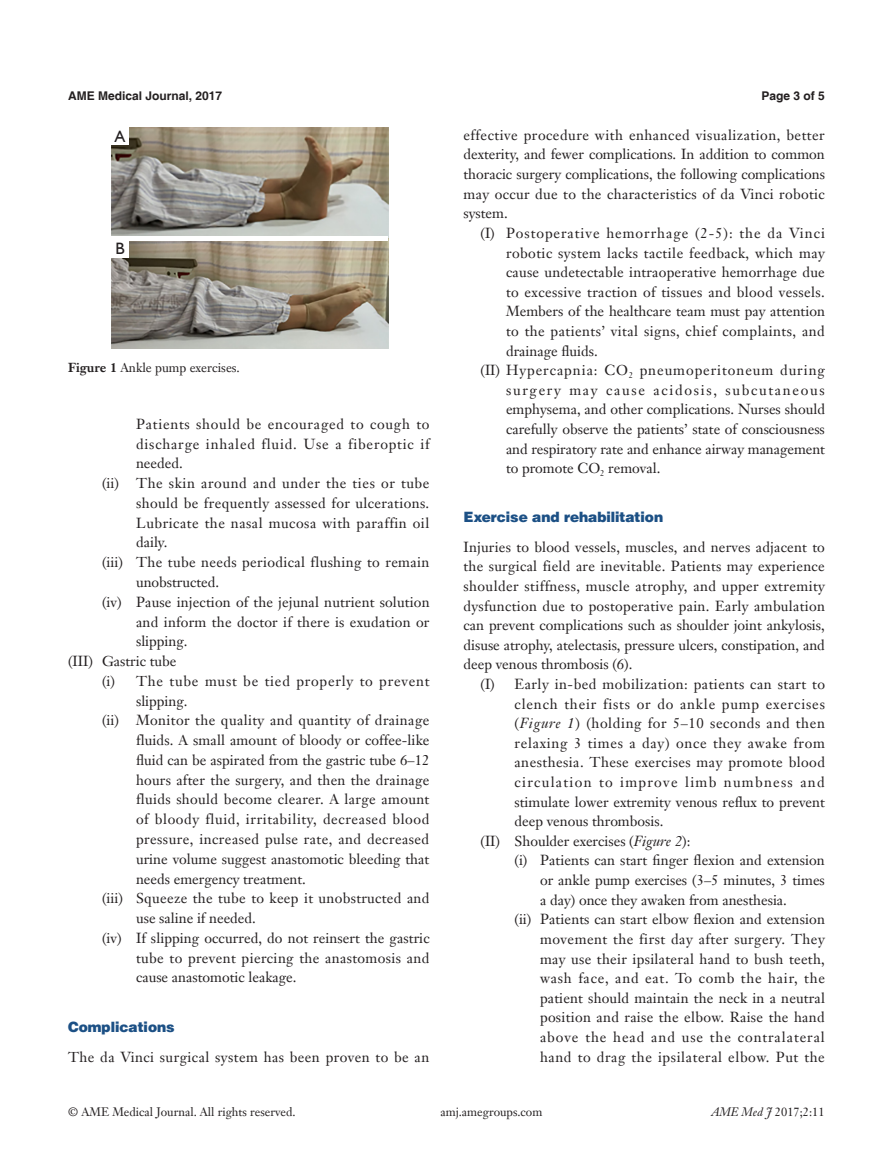
<style>
.page{position:relative;width:893px;height:1170px;background:#fff}
.page>*{position:absolute;margin:0;border:0;box-sizing:border-box;transform-origin:0 0}
.t1{font:16.5px "Humanist 521 BT";color:#231f20}
.t2{font:14.25px/19.6px "Janson Text LT";letter-spacing:.015em;color:#231f20;text-align:justify}
.t3{font:14.25px/19.8px "Janson Text LT";letter-spacing:.055em;color:#231f20}
.一级标题-6_5{font:900 14.25px "Helvetica";color:#1c5085}
.一级标题正体{font:12.75px "Janson Text LT";color:#231f20}
.t4{font:12px "Janson Text LT";color:#231f20}
.t5{font:700 12px "Helvetica";color:#231f20}
.s1{font-weight:700}
.s2{font-style:italic}
</style>
<div class="page">
<img style="left:112px;top:128px;width:276px;height:220px">
<div style="left:112px;top:128px;width:17px;height:17px;background:#fff"></div>
<div style="left:112px;top:240px;width:17px;height:17px;background:#fff"></div>
<hr style="left:112px;top:236px;width:276px;height:4px;background:#fff">
<p class="t5" style="left:68px;top:88px;width:156px">AME Medical Journal, 2017</p>
<p class="t5" style="left:762px;top:88px;width:65px">Page 3 of 5</p>
<p class="t1" style="left:115px;top:126px;width:12px">A</p>
<p class="t1" style="left:115px;top:238px;width:11px">B</p>
<p class="一级标题正体" style="left:68px;top:359px;width:173px"><span class="s1">Figure 1</span> Ankle pump exercises.</p>
<p class="t2" style="left:136px;top:414px;width:295px">Patients should be encouraged to cough to discharge inhaled fluid. Use a fiberoptic if needed.</p>
<p class="t2" style="left:136px;top:473px;width:295px;text-indent:-34px">(ii) The skin around and under the ties or tube should be frequently assessed for ulcerations.<br>Lubricate the nasal mucosa with paraffin oil daily.</p>
<p class="t2" style="left:136px;top:552px;width:295px;text-indent:-34px">(iii) The tube needs periodical flushing to remain unobstructed.</p>
<p class="t2" style="left:136px;top:591px;width:295px;text-indent:-34px">(iv) Pause injection of the jejunal nutrient solution and inform the doctor if there is exudation or slipping.</p>
<p class="t2" style="left:68px;top:651px;width:110px">(III) Gastric tube</p>
<p class="t3" style="left:136px;top:670px;width:295px;text-indent:-34px">(i) The tube must be tied properly to prevent slipping.</p>
<p class="t2" style="left:136px;top:710px;width:295px;text-indent:-34px">(ii) Monitor the quality and quantity of drainage fluids. A small amount of bloody or coffee-like fluid can be aspirated from the gastric tube 6–12 hours after the surgery, and then the drainage fluids should become clearer. A large amount of bloody fluid, irritability, decreased blood pressure, increased pulse rate, and decreased urine volume suggest anastomotic bleeding that needs emergency treatment.</p>
<p class="t2" style="left:136px;top:888px;width:295px;text-indent:-34px">(iii) Squeeze the tube to keep it unobstructed and use saline if needed.</p>
<p class="t2" style="left:136px;top:927px;width:295px;text-indent:-34px">(iv) If slipping occurred, do not reinsert the gastric tube to prevent piercing the anastomosis and cause anastomotic leakage.</p>
<p class="一级标题-6_5" style="left:68px;top:1017px;width:108px">Complications</p>
<p class="t2" style="left:68px;top:1046px;width:363px">The da Vinci surgical system has been proven to be an</p>
<p class="t2" style="left:463px;top:125px;width:363px">effective procedure with enhanced visualization, better dexterity, and fewer complications. In addition to common thoracic surgery complications, the following complications may occur due to the characteristics of da Vinci robotic system.</p>
<p class="t2" style="left:506px;top:223px;width:321px;text-indent:-26px">(I) Postoperative hemorrhage (2-5): the da Vinci robotic system lacks tactile feedback, which may cause undetectable intraoperative hemorrhage due to excessive traction of tissues and blood vessels.<br>Members of the healthcare team must pay attention to the patients’ vital signs, chief complaints, and drainage fluids.</p>
<p class="t2" style="left:506px;top:360px;width:321px;text-indent:-26px">(II) Hypercapnia: CO<sub>2</sub> pneumoperitoneum during surgery may cause acidosis, subcutaneous emphysema, and other complications. Nurses should carefully observe the patients’ state of consciousness and respiratory rate and enhance airway management to promote CO<sub>2</sub> removal.</p>
<p class="一级标题-6_5" style="left:463px;top:508px;width:201px">Exercise and rehabilitation</p>
<p class="t2" style="left:463px;top:536px;width:363px">Injuries to blood vessels, muscles, and nerves adjacent to the surgical field are inevitable. Patients may experience shoulder stiffness, muscle atrophy, and upper extremity dysfunction due to postoperative pain. Early ambulation can prevent complications such as shoulder joint ankylosis, disuse atrophy, atelectasis, pressure ulcers, constipation, and deep venous thrombosis (6).</p>
<p class="t2" style="left:514px;top:674px;width:312px;text-indent:-34px">(I) Early in-bed mobilization: patients can start to clench their fists or do ankle pump exercises (<span class="s2">Figure 1</span>) (holding for 5–10 seconds and then relaxing 3 times a day) once they awake from anesthesia. These exercises may promote blood circulation to improve limb numbness and stimulate lower extremity venous reflux to prevent deep venous thrombosis.</p>
<p class="t2" style="left:480px;top:830px;width:211px">(II) Shoulder exercises (<span class="s2">Figure 2</span>):</p>
<p class="t2" style="left:540px;top:850px;width:286px;text-indent:-26px">(i) Patients can start finger flexion and extension or ankle pump exercises (3–5 minutes, 3 times a day) once they awaken from anesthesia.</p>
<p class="t2" style="left:540px;top:909px;width:287px;text-indent:-26px">(ii) Patients can start elbow flexion and extension movement the first day after surgery. They may use their ipsilateral hand to bush teeth, wash face, and eat. To comb the hair, the patient should maintain the neck in a neutral position and raise the elbow. Raise the hand above the head and use the contralateral hand to drag the ipsilateral elbow. Put the</p>
<p class="t4" style="left:68px;top:1104px;width:229px">© AME Medical Journal. All rights reserved.</p>
<p class="t4" style="left:440px;top:1104px;width:103px">amj.amegroups.com</p>
<p class="t4" style="left:711px;top:1104px;width:115px"><span class="s2">AME Med J</span> 2017;2:11</p>
</div>
